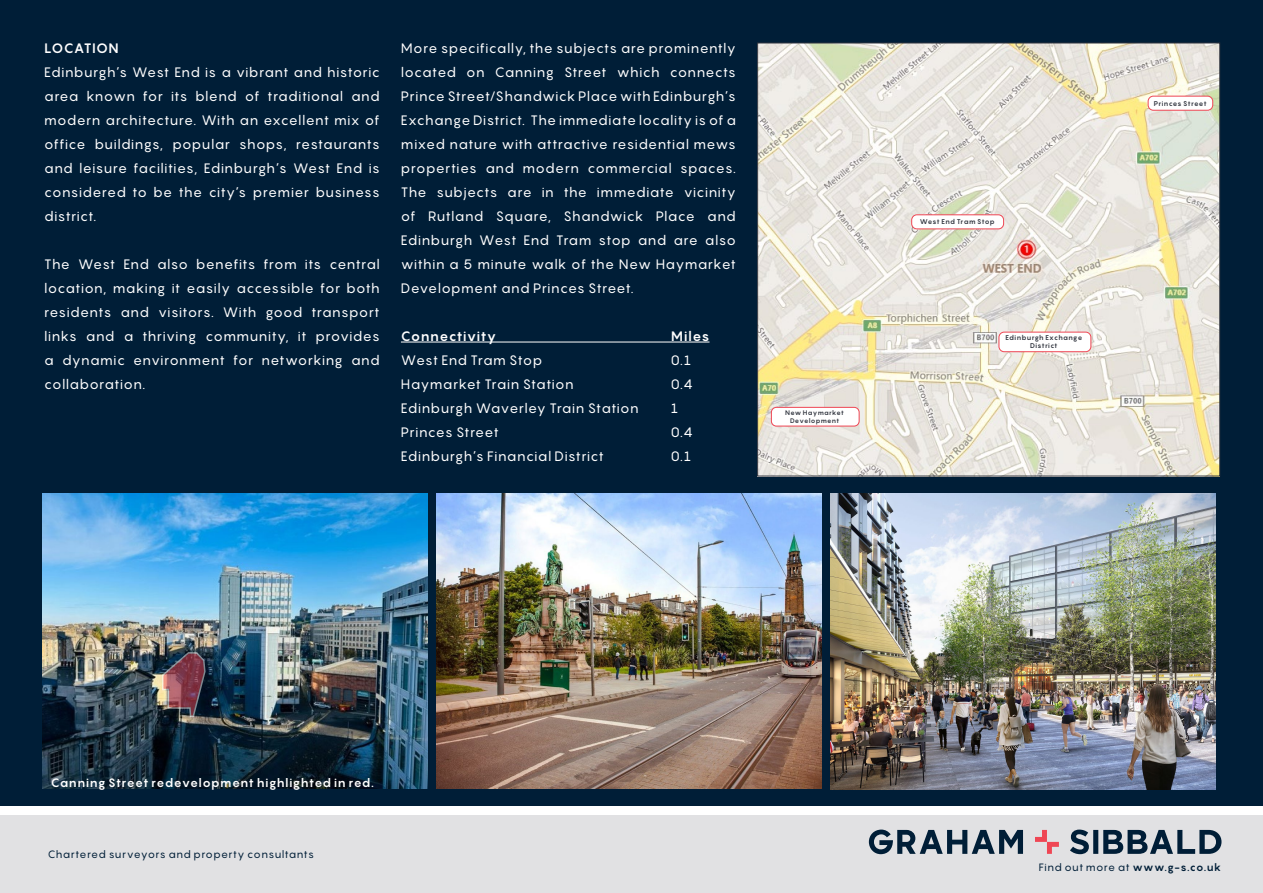
<style>
.page{position:relative;width:1263px;height:893px;background:#fff}
.page>*{position:absolute;margin:0;border:0;box-sizing:border-box;transform-origin:0 0}
.Paragraph_Style_4{font:13.5px/24px "Pangram";letter-spacing:.03em;color:#fff;text-align:justify}
.Paragraph_Style_5{font:700 13.5px "Pangram";letter-spacing:.03em;color:#fff}
._7_heads{font:700 12px "Pangram";letter-spacing:.04em;color:#fff}
.t1{font:10.5px "Pangram";letter-spacing:.04em;color:#001e37}
.text{font:700 6.9px/8.2px "Pangram";letter-spacing:.045em;color:#30343e;text-align:center}
.text-2{font:700 6.45px/7.8px "Pangram";letter-spacing:.05em;color:#30343e;text-align:center}
.s1{font-weight:700}
</style>
<div class="page">
<div style="left:0;top:0;width:1263px;height:806px;background:#001e37"></div>
<hr style="left:401px;top:342px;width:308px;height:1px;background:#fff">
<div style="left:0;top:815px;width:1263px;height:78px;background:#e1e1e3"></div>
<svg style="left:869px;top:830px;width:352px;height:24px"></svg>
<img style="left:759px;top:45px;width:459px;height:429px">
<div style="left:912px;top:215px;width:91px;height:14px;background:#fff;border-radius:5px"></div>
<div style="left:911px;top:214px;width:93px;height:15px;border:1px solid #ef4654;border-radius:5px"></div>
<div style="left:771px;top:407px;width:88px;height:19px;background:#fff;border-radius:5px"></div>
<div style="left:771px;top:407px;width:88px;height:19px;border:1px solid #ef4654;border-radius:5px"></div>
<div style="left:999px;top:332px;width:92px;height:20px;background:#fff;border-radius:5px"></div>
<div style="left:998px;top:332px;width:93px;height:20px;border:1px solid #ef4654;border-radius:5px"></div>
<div style="left:1148px;top:96px;width:65px;height:14px;background:#fff;border-radius:5px"></div>
<div style="left:1148px;top:96px;width:65px;height:15px;border:1px solid #ef4654;border-radius:5px"></div>
<img style="left:43px;top:493px;width:385px;height:296px">
<img style="left:436px;top:493px;width:385px;height:296px">
<img style="left:830px;top:494px;width:385px;height:296px">
<img style="left:161px;top:651px;width:45px;height:67px">
<p class="Paragraph_Style_5" style="left:44px;top:39px;width:76px">LOCATION</p>
<p class="Paragraph_Style_4" style="left:44px;top:60px;width:337px">Edinburgh’s West End is a vibrant and historic area known for its blend of traditional and modern architecture. With an excellent mix of office buildings, popular shops, restaurants and leisure facilities, Edinburgh’s West End is considered to be the city’s premier business district.</p>
<p class="Paragraph_Style_4" style="left:44px;top:252px;width:337px">The West End also benefits from its central location, making it easily accessible for both residents and visitors. With good transport links and a thriving community, it provides a dynamic environment for networking and collaboration.</p>
<p class="Paragraph_Style_4" style="left:401px;top:36px;width:336px">More specifically, the subjects are prominently located on Canning Street which connects Prince Street/Shandwick Place with Edinburgh’s Exchange District. The immediate locality is of a mixed nature with attractive residential mews properties and modern commercial spaces.<br>The subjects are in the immediate vicinity of Rutland Square, Shandwick Place and Edinburgh West End Tram stop and are also within a 5 minute walk of the New Haymarket Development and Princes Street.</p>
<p class="Paragraph_Style_5" style="left:401px;top:327px;width:97px">Connectivity</p>
<p class="Paragraph_Style_5" style="left:671px;top:327px;width:40px">Miles</p>
<p class="Paragraph_Style_4" style="left:401px;top:348px;width:143px">West End Tram Stop</p>
<p class="Paragraph_Style_4" style="left:671px;top:348px;width:21px">0.1</p>
<p class="Paragraph_Style_4" style="left:401px;top:372px;width:174px">Haymarket Train Station</p>
<p class="Paragraph_Style_4" style="left:671px;top:372px;width:23px">0.4</p>
<p class="Paragraph_Style_4" style="left:401px;top:396px;width:239px">Edinburgh Waverley Train Station</p>
<p class="Paragraph_Style_4" style="left:671px;top:396px;width:9px">1</p>
<p class="Paragraph_Style_4" style="left:401px;top:420px;width:99px">Princes Street</p>
<p class="Paragraph_Style_4" style="left:671px;top:420px;width:23px">0.4</p>
<p class="Paragraph_Style_4" style="left:401px;top:444px;width:204px">Edinburgh’s Financial District</p>
<p class="Paragraph_Style_4" style="left:671px;top:444px;width:21px">0.1</p>
<p class="text-2" style="left:785px;top:409px;width:60px">New Haymarket<br>Development</p>
<p class="text" style="left:920px;top:218px;width:76px">West End Tram Stop</p>
<p class="text" style="left:1005px;top:333px;width:78px">Edinburgh Exchange<br>District</p>
<p class="text" style="left:1154px;top:99px;width:54px">Princes Street</p>
<p class="_7_heads" style="left:51px;top:775px;width:325px">Canning Street redevelopment highlighted in red.</p>
<p class="t1" style="left:48px;top:848px;width:268px">Chartered surveyors and property consultants</p>
<p class="t1" style="left:1039px;top:860px;width:184px">Find out more at <span class="s1">www.g-s.co.uk</span></p>
</div>
